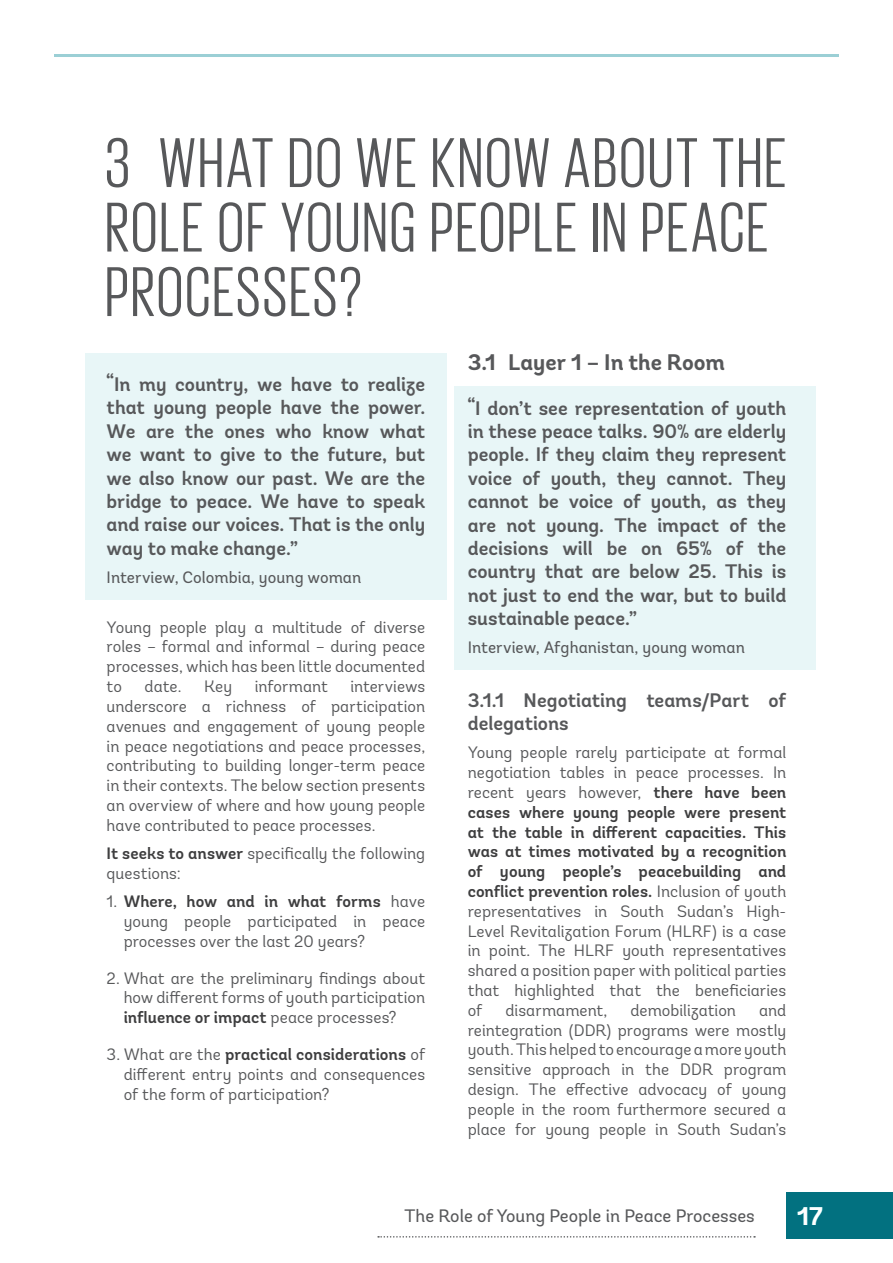
<style>
.page{position:relative;width:893px;height:1263px;background:#fff}
.page>*{position:absolute;margin:0;border:0;box-sizing:border-box;transform-origin:0 0}
.Titles{font:72px/64.5px "Giorgio Sans";letter-spacing:.03em;color:#57585a}
.t1{font:700 25.5px "Andes";color:#fff}
.Subtitles{font:700 22.5px "Andes";color:#57585a}
.Body_Quote{font:600 19.5px/23.4px "Andes";letter-spacing:-.005em;color:#57585a;text-align:justify}
.Subtitles-2{font:600 19.5px/23.4px "Andes";letter-spacing:-.005em;color:#57585a}
.t2{font:18px "Andes";color:#57585a}
.Body_copy{font:16.5px/19.8px "Andes";color:#57585a;text-align:justify}
.Body_Quote_Name{font:16.5px "Andes";color:#57585a}
.s1{font-weight:600;color:#3e3e3f}
</style>
<div class="page">
<hr style="left:54px;top:54px;width:785px;height:3px;background:#9bcfd5">
<div style="left:85px;top:353px;width:361px;height:247px;background:#e8f6f7"></div>
<div style="left:454px;top:386px;width:361px;height:284px;background:#e8f6f7"></div>
<svg style="left:378px;top:1236px;width:377px;height:1px"></svg>
<div style="left:786px;top:1192px;width:107px;height:46px;background:#027180"></div>
<p class="Titles" style="left:105px;top:129px;width:682px">3 WHAT DO WE KNOW ABOUT THE<br>ROLE OF YOUNG PEOPLE IN PEACE<br>PROCESSES?</p>
<p class="Body_Quote" style="left:107px;top:373px;width:320px">“In my country, we have to realize that young people have the power.<br>We are the ones who know what we want to give to the future, but we also know our past. We are the bridge to peace. We have to speak and raise our voices. That is the only way to make change.”</p>
<p class="Body_Quote_Name" style="left:107px;top:567px;width:256px">Interview, Colombia, young woman</p>
<p class="Body_copy" style="left:107px;top:617px;width:320px">Young people play a multitude of diverse roles – formal and informal – during peace processes, which has been little documented to</p>
<p class="Body_copy" style="left:145px;top:676px;width:38px">date.</p>
<p class="Body_copy" style="left:204px;top:676px;width:29px">Key</p>
<p class="Body_copy" style="left:255px;top:676px;width:75px">informant</p>
<p class="Body_copy" style="left:107px;top:676px;width:320px;text-indent:244px">interviews underscore a richness of participation avenues and engagement of young people in peace negotiations and peace processes, contributing to building longer-term peace in their contexts. The below section presents an overview of where and how young people have contributed to peace processes.</p>
<p class="Body_copy" style="left:107px;top:843px;width:320px"><span class="s1">It seeks to answer</span> specifically the following questions:</p>
<p class="Body_copy" style="left:124px;top:891px;width:303px;text-indent:-17px">1. <span class="s1">Where, how and in what forms</span> have young people participated in peace processes over the last 20 years?</p>
<p class="Body_copy" style="left:124px;top:968px;width:303px;text-indent:-17px">2. What are the preliminary findings about how different forms of youth participation <span class="s1">influence or impact</span> peace processes?</p>
<p class="Body_copy" style="left:124px;top:1044px;width:303px;text-indent:-17px">3. What are the <span class="s1">practical considerations</span> of different entry points and consequences of the form of participation?</p>
<p class="Subtitles" style="left:468px;top:348px;width:259px">3.1 Layer 1 – In the Room</p>
<p class="Body_Quote" style="left:468px;top:396px;width:320px">“I don’t see representation of youth in these peace talks. 90% are elderly people. If they claim they represent voice of youth, they cannot. They cannot be voice of youth, as they are not young. The impact of the decisions will be on 65% of the country that are below 25. This is not just to end the war, but to build sustainable peace.”</p>
<p class="Body_Quote_Name" style="left:468px;top:638px;width:279px">Interview, Afghanistan, young woman</p>
<p class="Subtitles-2" style="left:468px;top:689px;width:320px">3.1.1 Negotiating teams/Part of delegations</p>
<p class="Body_copy" style="left:468px;top:743px;width:320px">Young people rarely participate at formal negotiation tables in peace processes. In recent years however, <span class="s1">there have been cases where young people were present at the table in different capacities. This was at times motivated by a recognition of young people’s peacebuilding and conflict prevention roles.</span> Inclusion of youth representatives in South Sudan’s High-Level Revitalization Forum (HLRF) is a case in point. The HLRF youth representatives shared a position paper with political parties that highlighted that the beneficiaries of</p>
<p class="Body_copy" style="left:468px;top:1000px;width:320px;text-indent:291px">and reintegration (DDR) programs were mostly youth. This helped to encourage a more youth sensitive approach in the DDR program design. The effective advocacy of young people in the room furthermore secured a place for young people in South Sudan’s</p>
<p class="Body_copy" style="left:505px;top:1000px;width:104px">disarmament,</p>
<p class="Body_copy" style="left:630px;top:1000px;width:107px">demobilization</p>
<p class="t2" style="left:405px;top:1205px;width:352px">The Role of Young People in Peace Processes</p>
<p class="t1" style="left:797px;top:1200px;width:27px">17</p>
</div>
